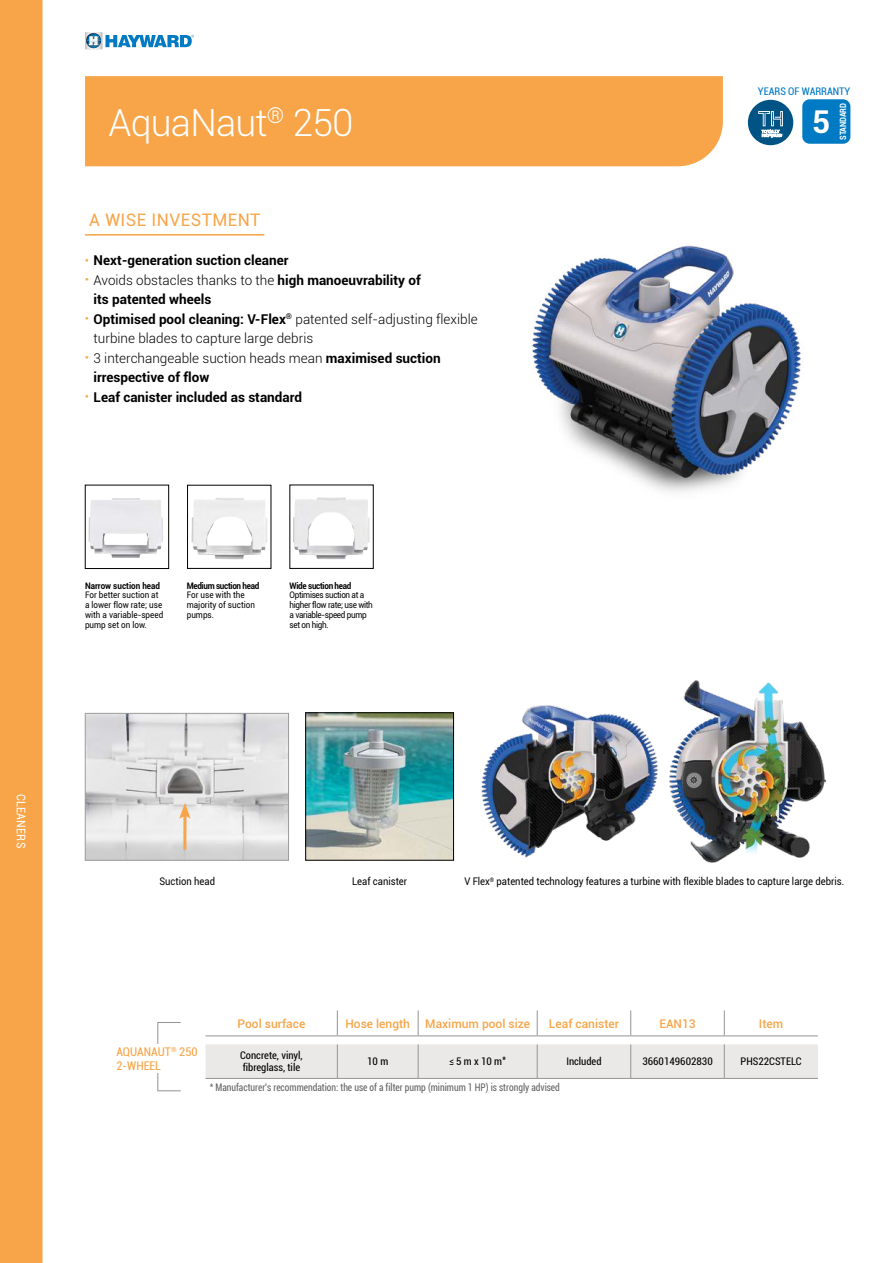
<style>
.page{position:relative;width:893px;height:1263px;background:#fff}
.page>*{position:absolute;margin:0;border:0;box-sizing:border-box;transform-origin:0 0}
.t1{font:300 37.5px "Roboto";letter-spacing:-.02em;color:#fff}
.t2{font:700 31.5px "Roboto";color:#fff}
.t3{font:17.25px "Roboto";letter-spacing:.025em;color:#f7a548}
.t4{font:700 13.5px/19.5px "Roboto";color:#000}
.t5{font:300 13.5px/19.5px "Roboto";color:#000}
.t6{font:500 12px "Roboto";color:#f7a548}
.t7{font:condensed 12px/14.4px "Roboto";color:#f7a548}
.t8{font:12px "Roboto";letter-spacing:.025em;color:#fff;scale:.9 1}
.t9{font:10.5px "Roboto";color:#000;scale:.9 1}
.t10{font:condensed 10.5px "Roboto";color:#646363;scale:.9 1}
.t11{font:condensed 10.5px/12px "Roboto";color:#000}
.t12{font:condensed 10.5px "Roboto";color:#007ac2}
.t13{font:9px/9.8px "Roboto";color:#000;scale:.9 1}
.t14{font:9px/9.8px "Roboto";letter-spacing:-.04em;color:#000;scale:.9 1}
.t15{font:700 9px "Roboto";letter-spacing:-.04em;color:#000;scale:.9 1}
.t16{font:700 9px "Roboto";color:#000;scale:.9 1}
.t17{font:700 8.7px "Roboto";letter-spacing:-.01em;color:#fff;scale:.85 1}
.s1{font-family:"Abadi";font-weight:400;font-size:10.5px;color:#f7a548}
.s2{font-weight:300}
.s3{font-weight:700}
</style>
<div class="page">
<img style="left:532px;top:245px;width:269px;height:247px">
<img style="left:89px;top:498px;width:74px;height:60px">
<div style="left:85px;top:485px;width:84px;height:84px;border:1px solid #000"></div>
<img style="left:191px;top:498px;width:76px;height:61px">
<div style="left:187px;top:485px;width:84px;height:84px;border:1px solid #000"></div>
<img style="left:293px;top:497px;width:77px;height:62px">
<img style="left:307px;top:714px;width:145px;height:144px">
<div style="left:305px;top:712px;width:149px;height:148px;border:1px solid #000"></div>
<img style="left:87px;top:715px;width:200px;height:143px">
<div style="left:85px;top:713px;width:204px;height:147px;border:1px solid #9d9d9c"></div>
<hr style="left:183px;top:813px;width:3px;height:36px;background:#f7a548">
<svg style="left:179px;top:803px;width:12px;height:16px"></svg>
<img style="left:687px;top:680px;width:140px;height:183px">
<img style="left:481px;top:690px;width:206px;height:168px">
<div style="left:85px;top:77px;width:638px;height:89px;background:#f7a548"></div>
<div style="left:157px;top:1022px;width:24px;height:69px;border:1px solid #949494"></div>
<div style="left:116px;top:1044px;width:82px;height:29px;background:#fff"></div>
<svg style="left:206px;top:1010px;width:612px;height:27px"></svg>
<div style="left:206px;top:1044px;width:612px;height:34px;background:#ebe9e8"></div>
<hr style="left:206px;top:1078px;width:131px;height:1px;background:#949494">
<hr style="left:337px;top:1078px;width:81px;height:1px;background:#949494">
<hr style="left:418px;top:1078px;width:119px;height:1px;background:#949494">
<hr style="left:537px;top:1078px;width:94px;height:1px;background:#949494">
<hr style="left:631px;top:1078px;width:93px;height:1px;background:#949494">
<hr style="left:724px;top:1078px;width:94px;height:1px;background:#949494">
<svg style="left:337px;top:1010px;width:1px;height:25px"></svg>
<svg style="left:418px;top:1010px;width:1px;height:25px"></svg>
<svg style="left:537px;top:1010px;width:1px;height:25px"></svg>
<svg style="left:630px;top:1010px;width:1px;height:25px"></svg>
<svg style="left:724px;top:1010px;width:1px;height:25px"></svg>
<hr style="left:206px;top:1035px;width:131px;height:1px;background:#949494">
<hr style="left:337px;top:1035px;width:81px;height:1px;background:#949494">
<hr style="left:418px;top:1035px;width:119px;height:1px;background:#949494">
<hr style="left:537px;top:1035px;width:94px;height:1px;background:#949494">
<hr style="left:631px;top:1035px;width:93px;height:1px;background:#949494">
<hr style="left:724px;top:1035px;width:94px;height:1px;background:#949494">
<hr style="left:337px;top:1044px;width:1px;height:34px;background:#949494">
<hr style="left:418px;top:1044px;width:1px;height:34px;background:#949494">
<hr style="left:537px;top:1044px;width:1px;height:34px;background:#949494">
<hr style="left:630px;top:1044px;width:1px;height:34px;background:#949494">
<hr style="left:724px;top:1044px;width:1px;height:34px;background:#949494">
<hr style="left:85px;top:234px;width:179px;height:2px;background:#f7a548">
<div style="left:802px;top:99px;width:48px;height:45px;background:#007ac2;border-radius:7px"></div>
<div style="left:748px;top:100px;width:45px;height:45px;background:#005385;border-radius:50%"></div>
<svg style="left:758px;top:111px;width:25px;height:26px"></svg>
<svg style="left:85px;top:32px;width:109px;height:18px"></svg>
<div style="left:0;top:0;width:43px;height:1263px;background:#f7a548"></div>
<h1 class="t1" style="left:108px;top:96px;width:246px">AquaNaut<sup>®</sup> 250</h1>
<p class="t3" style="left:89px;top:207px;width:173px">A WISE INVESTMENT</p>
<p class="t4" style="left:85px;top:250px;width:205px"><span class="s1">•</span> Next-generation suction cleaner</p>
<p class="t4" style="left:94px;top:270px;width:329px;text-indent:-9px"><span class="s1">•</span> <span class="s2">Avoids obstacles thanks to the</span> high manoeuvrability of its patented wheels</p>
<p class="t5" style="left:94px;top:309px;width:386px;text-indent:-9px"><span class="s1">•</span> <span class="s3">Optimised pool cleaning: V-Flex</span><sup>®</sup> patented self-adjusting flexible turbine blades to capture large debris</p>
<p class="t4" style="left:94px;top:348px;width:349px;text-indent:-9px"><span class="s1">•</span> <span class="s2">3 interchangeable suction heads mean</span> maximised suction irrespective of flow</p>
<p class="t4" style="left:85px;top:387px;width:218px"><span class="s1">•</span> Leaf canister included as standard</p>
<p class="t12" style="left:758px;top:83px;width:94px">YEARS OF WARRANTY</p>
<h2 class="t2" style="left:812px;top:100px;width:20px">5</h2>
<p class="t17" style="left:837px;top:140px;width:45px;rotate:-90deg">STANDARD</p>
<p class="t16" style="left:85px;top:579px;width:85px">Narrow suction head</p>
<p class="t13" style="left:85px;top:590px;width:88px">For better suction at a lower flow rate; use with a variable-speed pump set on low.</p>
<p class="t15" style="left:187px;top:579px;width:82px">Medium suction head</p>
<p class="t13" style="left:187px;top:590px;width:77px">For use with the majority of suction pumps.</p>
<p class="t15" style="left:290px;top:579px;width:70px">Wide suction head</p>
<p class="t14" style="left:290px;top:590px;width:94px">Optimises suction at a higher flow rate; use with a variable-speed pump set on high.</p>
<p class="t8" style="left:29px;top:794px;width:62px;rotate:90deg">CLEANERS</p>
<p class="t9" style="left:159px;top:874px;width:63px">Suction head</p>
<p class="t9" style="left:352px;top:874px;width:63px">Leaf canister</p>
<p class="t9" style="left:464px;top:874px;width:424px">V Flex<sup>®</sup> patented technology features a turbine with flexible blades to capture large debris.</p>
<p class="t7" style="left:116px;top:1044px;width:83px">AQUANAUT<sup>®</sup> 250<br>2-WHEEL</p>
<p class="t6" style="left:238px;top:1015px;width:69px">Pool surface</p>
<p class="t6" style="left:345px;top:1015px;width:66px">Hose length</p>
<p class="t6" style="left:425px;top:1015px;width:106px">Maximum pool size</p>
<p class="t6" style="left:549px;top:1015px;width:71px">Leaf canister</p>
<p class="t6" style="left:659px;top:1015px;width:38px">EAN13</p>
<p class="t6" style="left:759px;top:1015px;width:26px">Item</p>
<p class="t11" style="left:240px;top:1049px;width:64px">Concrete, vinyl, fibreglass, tile</p>
<p class="t11" style="left:367px;top:1055px;width:23px">10 m</p>
<p class="t11" style="left:449px;top:1055px;width:59px">≤ 5 m x 10 m*</p>
<p class="t11" style="left:566px;top:1055px;width:37px">Included</p>
<p class="t11" style="left:642px;top:1055px;width:72px">3660149602830</p>
<p class="t11" style="left:740px;top:1055px;width:63px">PHS22CSTELC</p>
<p class="t10" style="left:210px;top:1079px;width:391px">* Manufacturer's recommendation: the use of a filter pump (minimum 1 HP) is strongly advised</p>
</div>
